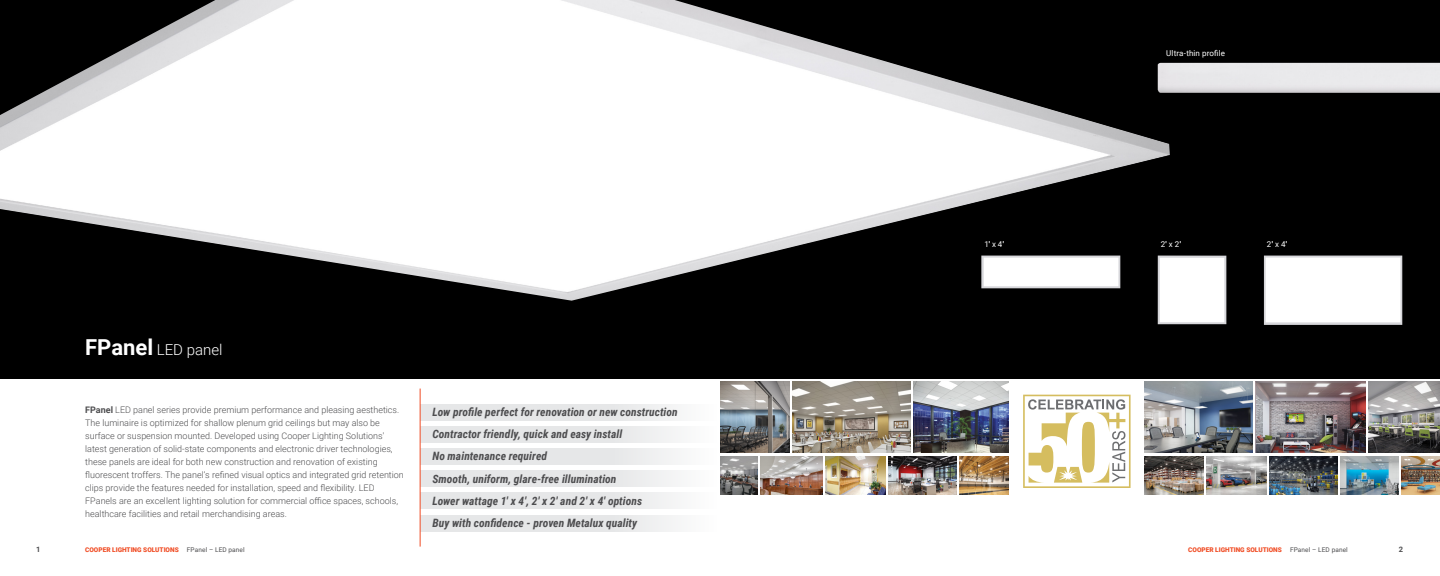
<style>
.page{position:relative;width:1440px;height:576px;background:#fff}
.page>*{position:absolute;margin:0;border:0;box-sizing:border-box;transform-origin:0 0}
.t1{font:300 15px "Roboto";color:#fff}
.t2{font:italic 700 11.5px/22.1px "Roboto Condensed";letter-spacing:.005em;color:#4d4d4f}
.t3{font:300 9px/13px "Roboto";color:#4d4d4f}
.t4{font:8px "Roboto";letter-spacing:.015em;color:#fff}
.t5{font:700 7.5px "Roboto";color:#4d4d4f}
.t6{font:900 6.5px "Roboto";color:#f04c24}
.t7{font:6.5px "Roboto";letter-spacing:.015em;color:#4d4d4f}
.s1{font-weight:700;font-size:22px}
.s2{font-weight:700}
</style>
<div class="page">
<div style="left:420px;top:515px;width:297px;height:16px;background:linear-gradient(to right,#e0e2e3,#f4f4f5)"></div>
<div style="left:0;top:0;width:1440px;height:379px;background:#000"></div>
<img style="left:0;top:0;width:1170px;height:301px">
<div style="left:420px;top:493px;width:297px;height:16px;background:linear-gradient(to right,#e0e2e3,#f4f4f5)"></div>
<div style="left:420px;top:404px;width:297px;height:16px;background:linear-gradient(to right,#e0e2e3,#f4f4f5)"></div>
<div style="left:420px;top:426px;width:297px;height:16px;background:linear-gradient(to right,#e0e2e3,#f4f4f5)"></div>
<div style="left:420px;top:448px;width:297px;height:17px;background:linear-gradient(to right,#e0e2e3,#f4f4f5)"></div>
<div style="left:420px;top:471px;width:297px;height:16px;background:linear-gradient(to right,#e0e2e3,#f4f4f5)"></div>
<hr style="left:420px;top:389px;width:1px;height:158px;background:#f04c24">
<img style="left:1158px;top:63px;width:282px;height:30px">
<img style="left:1158px;top:256px;width:68px;height:68px">
<img style="left:1264px;top:256px;width:138px;height:69px">
<img style="left:981px;top:256px;width:139px;height:32px">
<img style="left:793px;top:382px;width:96px;height:71px">
<img style="left:720px;top:382px;width:70px;height:71px">
<img style="left:1369px;top:382px;width:71px;height:71px">
<svg style="left:1023px;top:395px;width:108px;height:93px"></svg>
<img style="left:889px;top:382px;width:120px;height:113px">
<img style="left:959px;top:456px;width:50px;height:39px">
<img style="left:826px;top:456px;width:60px;height:39px">
<img style="left:760px;top:456px;width:63px;height:39px">
<svg style="left:720px;top:456px;width:37px;height:39px"></svg>
<img style="left:1366px;top:456px;width:32px;height:39px">
<img style="left:1401px;top:456px;width:39px;height:39px">
<img style="left:1145px;top:382px;width:221px;height:113px">
<p class="t4" style="left:1166px;top:47px;width:60px">Ultra-thin profile</p>
<h1 class="t1" style="left:85px;top:339px;width:139px"><span class="s1">FPanel</span> LED panel</h1>
<p class="t3" style="left:85px;top:403px;width:320px"><span class="s2">FPanel</span> LED panel series provide premium performance and pleasing aesthetics.<br>The luminaire is optimized for shallow plenum grid ceilings but may also be surface or suspension mounted. Developed using Cooper Lighting Solutions' latest generation of solid-state components and electronic driver technologies, these panels are ideal for both new construction and renovation of existing fluorescent troffers. The panel’s refined visual optics and integrated grid retention clips provide the features needed for installation, speed and flexibility. LED FPanels are an excellent lighting solution for commercial office spaces, schools, healthcare facilities and retail merchandising areas.</p>
<p class="t2" style="left:432px;top:401px;width:247px">Low profile perfect for renovation or new construction Contractor friendly, quick and easy install<br>No maintenance required<br>Smooth, uniform, glare-free illumination<br>Lower wattage 1' x 4', 2' x 2' and 2' x 4' options<br>Buy with confidence - proven Metalux quality</p>
<p class="t4" style="left:984px;top:239px;width:21px">1<span class="s2">'</span> x 4<span class="s2">'</span></p>
<p class="t4" style="left:1161px;top:239px;width:22px">2<span class="s2">'</span> x 2<span class="s2">'</span></p>
<p class="t4" style="left:1267px;top:239px;width:22px">2<span class="s2">'</span> x 4<span class="s2">'</span></p>
<p class="t5" style="left:36px;top:544px;width:6px">1</p>
<p class="t6" style="left:85px;top:545px;width:95px">COOPER LIGHTING SOLUTIONS</p>
<p class="t7" style="left:187px;top:545px;width:59px">FPanel – LED panel</p>
<p class="t5" style="left:1399px;top:544px;width:6px">2</p>
<p class="t6" style="left:1188px;top:545px;width:95px">COOPER LIGHTING SOLUTIONS</p>
<p class="t7" style="left:1290px;top:545px;width:59px">FPanel – LED panel</p>
</div>
